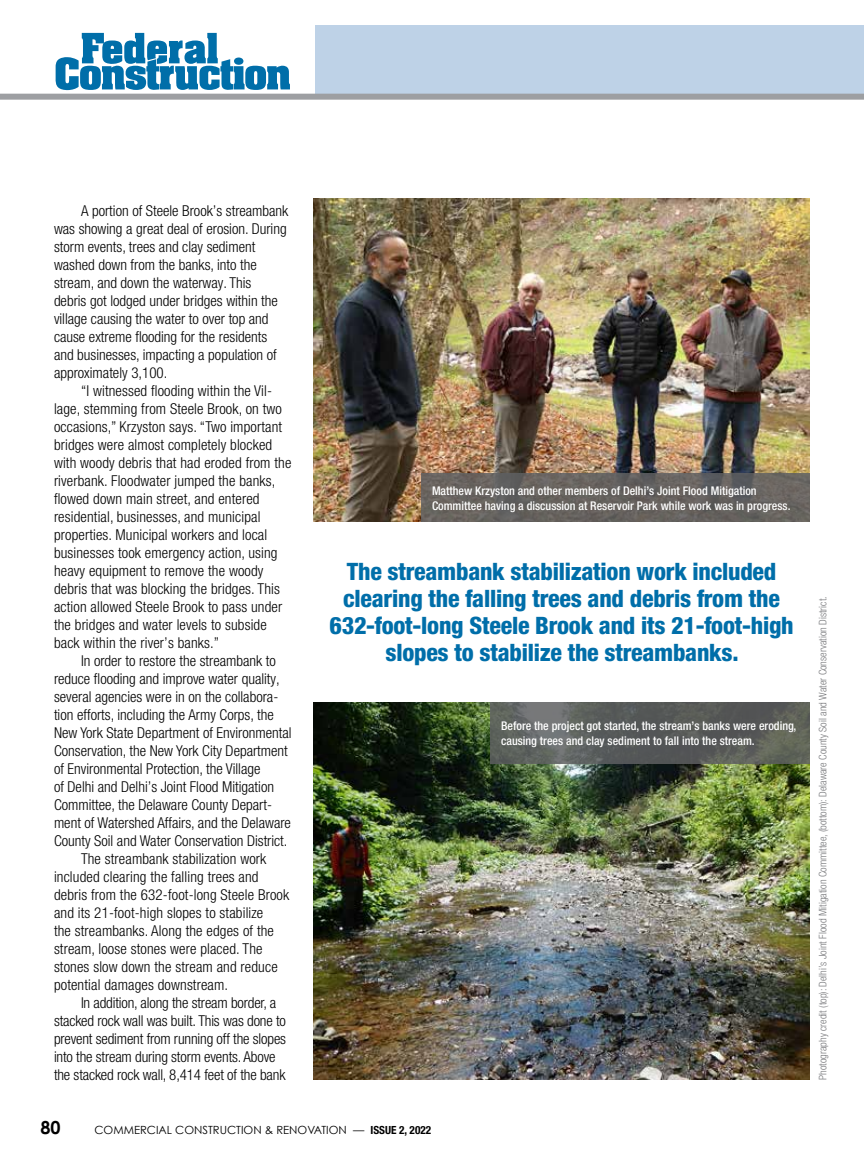
<style>
.page{position:relative;width:864px;height:1161px;background:#fff}
.page>*{position:absolute;margin:0;border:0;box-sizing:border-box;transform-origin:0 0}
.t1{font:800 condensed 24px/27px "Helvetica Neue LT Pro";letter-spacing:-.01em;color:#006ea9;text-align:center}
.t2{font:700 18px "Century Gothic";color:#000}
.t3{font:300 condensed 15px/18px "Helvetica Neue LT Pro";color:#000}
.t4{font:500 condensed 12px/15px "Helvetica Neue LT Pro";color:#fff}
.t5{font:11.25px "Century Gothic";color:#000}
.t6{font:300 condensed 10.5px "Helvetica Neue LT Pro";color:#77787b}
.s1{font-family:"Helvetica Neue LT Pro";font-weight:700;font-stretch:condensed}
</style>
<div class="page">
<div style="left:316px;top:25px;width:548px;height:69px;background:#bed2e7"></div>
<svg style="left:56px;top:33px;width:234px;height:57px"></svg>
<div style="left:0;top:94px;width:864px;height:6px;background:#9d9fa2"></div>
<img style="left:313px;top:702px;width:497px;height:378px">
<img style="left:313px;top:198px;width:497px;height:324px">
<svg style="left:421px;top:474px;width:389px;height:48px;background:#65625e"></svg>
<svg style="left:490px;top:702px;width:320px;height:62px;background:#5c5f5d"></svg>
<p class="t3" style="left:54px;top:202px;width:236px;text-indent:27px">A portion of Steele Brook’s streambank was showing a great deal of erosion. During storm events, trees and clay sediment washed down from the banks, into the stream, and down the waterway. This<br>debris got lodged under bridges within the village causing the water to over top and cause extreme flooding for the residents and businesses, impacting a population of approximately 3,100.</p>
<p class="t3" style="left:54px;top:382px;width:239px;text-indent:27px">“I witnessed flooding within the Vil&shy;lage, stemming from Steele Brook, on two occasions,” Krzyston says. “Two important bridges were almost completely blocked with woody debris that had eroded from the riverbank. Floodwater jumped the banks, flowed down main street, and entered residential, businesses, and municipal properties. Municipal workers and local businesses took emergency action, using heavy equipment to remove the woody debris that was blocking the bridges. This action allowed Steele Brook to pass under the bridges and water levels to subside back within the river’s banks.”</p>
<p class="t3" style="left:81px;top:652px;width:196px">In order to restore the streambank to</p>
<p class="t3" style="left:54px;top:670px;width:227px">reduce flooding and improve water quality,</p>
<p class="t3" style="left:54px;top:688px;width:226px">several agencies were in on the collabora-</p>
<p class="t3" style="left:54px;top:706px;width:221px">tion efforts, including the Army Corps, the</p>
<p class="t3" style="left:54px;top:724px;width:239px">New York State Department of Environmental</p>
<p class="t3" style="left:54px;top:742px;width:235px">Conservation, the New York City Department</p>
<p class="t3" style="left:54px;top:760px;width:208px">of Environmental Protection, the Village</p>
<p class="t3" style="left:54px;top:778px;width:222px">of Delhi and Delhi’s Joint Flood Mitigation</p>
<p class="t3" style="left:54px;top:796px;width:220px">Committee, the Delaware County Depart-</p>
<p class="t3" style="left:54px;top:814px;width:239px">ment of Watershed Affairs, and the Delaware</p>
<p class="t3" style="left:54px;top:832px;width:235px">County Soil and Water Conservation District.</p>
<p class="t3" style="left:81px;top:850px;width:187px">The streambank stabilization work</p>
<p class="t3" style="left:54px;top:868px;width:206px">included clearing the falling trees and</p>
<p class="t3" style="left:54px;top:886px;width:237px">debris from the 632-foot-long Steele Brook</p>
<p class="t3" style="left:54px;top:904px;width:211px">and its 21-foot-high slopes to stabilize</p>
<p class="t3" style="left:54px;top:922px;width:222px">the streambanks. Along the edges of the</p>
<p class="t3" style="left:54px;top:940px;width:210px">stream, loose stones were placed. The</p>
<p class="t3" style="left:54px;top:958px;width:225px">stones slow down the stream and reduce</p>
<p class="t3" style="left:54px;top:976px;width:176px">potential damages downstream.</p>
<p class="t3" style="left:81px;top:994px;width:197px">In addition, along the stream border, a</p>
<p class="t3" style="left:54px;top:1012px;width:234px">stacked rock wall was built. This was done to</p>
<p class="t3" style="left:54px;top:1030px;width:234px">prevent sediment from running off the slopes</p>
<p class="t3" style="left:54px;top:1048px;width:223px">into the stream during storm events. Above</p>
<p class="t3" style="left:54px;top:1066px;width:233px">the stacked rock wall, 8,414 feet of the bank</p>
<p class="t4" style="left:432px;top:483px;width:360px">Matthew Krzyston and other members of Delhi’s Joint Flood Mitigation<br>Committee having a discussion at Reservoir Park while work was in progress.</p>
<h1 class="t1" style="left:330px;top:558px;width:466px">The streambank stabilization work included clearing the falling trees and debris from the 632-foot-long Steele Brook and its 21-foot-high slopes to stabilize the streambanks.</h1>
<p class="t4" style="left:501px;top:718px;width:297px">Before the project got started, the stream’s banks were eroding, causing trees and clay sediment to fall into the stream.</p>
<p class="t2" style="left:40px;top:1116px;width:22px">80</p>
<p class="t5" style="left:94px;top:1123px;width:338px">COMMERCIAL CONSTRUCTION &amp; RENOVATION — <span class="s1">ISSUE 2, 2022</span></p>
<p class="t6" style="left:817px;top:1080px;width:485px;rotate:-90deg">Photography credit (top): Delhi’s Joint Flood Mitigation Committee, (bottom): Delaware County Soil and Water Conservation District.</p>
</div>
